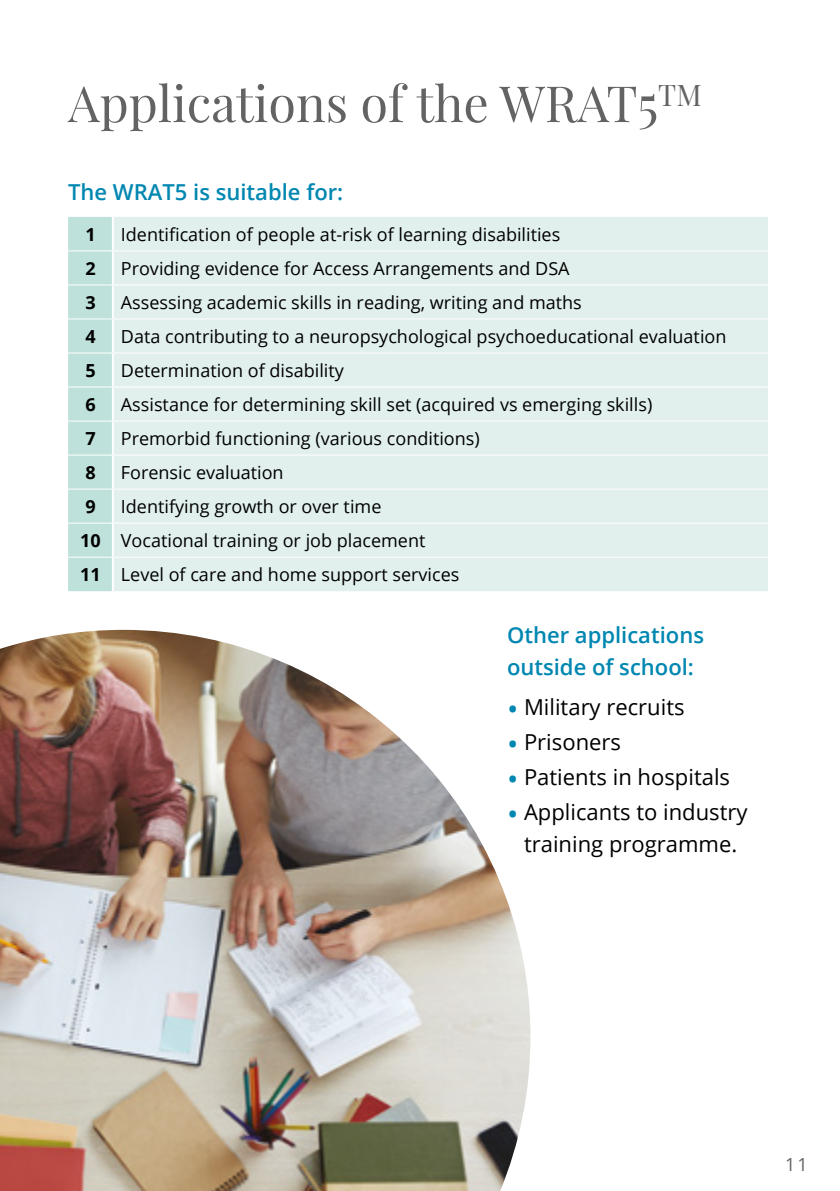
<style>
.page{position:relative;width:840px;height:1191px;background:#fff}
.page>*{position:absolute;margin:0;border:0;box-sizing:border-box;transform-origin:0 0}
.t1{font:50px "Playfair Display";color:#646363}
.t2{font:22px/32px "Open Sans";color:#000;text-align:center}
.t3{font:600 22px/32px "Open Sans";color:#0087b1}
.t4{font:18px/34px "Open Sans";color:#000}
.t5{font:700 18px "Open Sans";color:#000}
.t6{font:18px "Open Sans";color:#646363}
.s1{font-weight:700}
.s2{font-size:30px;color:#0087b1}
</style>
<div class="page">
<img style="left:0;top:630px;width:530px;height:561px">
<div style="left:68px;top:217px;width:44px;height:374px;background:#bfe1db"></div>
<div style="left:114px;top:217px;width:653px;height:374px;background:#e1f0ed"></div>
<hr style="left:68px;top:250px;width:45px;height:1px;background:#fff">
<hr style="left:113px;top:250px;width:654px;height:1px;background:#fff">
<hr style="left:68px;top:284px;width:45px;height:1px;background:#fff">
<hr style="left:113px;top:284px;width:654px;height:1px;background:#fff">
<hr style="left:68px;top:318px;width:45px;height:1px;background:#fff">
<hr style="left:113px;top:318px;width:654px;height:1px;background:#fff">
<hr style="left:68px;top:352px;width:45px;height:1px;background:#fff">
<hr style="left:113px;top:352px;width:654px;height:1px;background:#fff">
<hr style="left:68px;top:386px;width:45px;height:1px;background:#fff">
<hr style="left:113px;top:386px;width:654px;height:1px;background:#fff">
<hr style="left:68px;top:420px;width:45px;height:1px;background:#fff">
<hr style="left:113px;top:420px;width:654px;height:1px;background:#fff">
<hr style="left:68px;top:454px;width:45px;height:1px;background:#fff">
<hr style="left:113px;top:454px;width:654px;height:1px;background:#fff">
<hr style="left:68px;top:488px;width:45px;height:1px;background:#fff">
<hr style="left:113px;top:488px;width:654px;height:1px;background:#fff">
<hr style="left:68px;top:522px;width:45px;height:1px;background:#fff">
<hr style="left:113px;top:522px;width:654px;height:1px;background:#fff">
<hr style="left:68px;top:556px;width:45px;height:1px;background:#fff">
<hr style="left:113px;top:556px;width:654px;height:1px;background:#fff">
<h1 class="t1" style="left:68px;top:72px;width:634px">Applications of the WRAT5<sup>TM</sup></h1>
<p class="t3" style="left:68px;top:176px;width:276px">The WRAT5 is suitable for:</p>
<p class="t5" style="left:85px;top:221px;width:12px">1</p>
<p class="t4" style="left:121px;top:217px;width:440px">Identification of people at-risk of learning disabilities</p>
<p class="t5" style="left:85px;top:255px;width:12px">2</p>
<p class="t4" style="left:121px;top:251px;width:450px">Providing evidence for Access Arrangements and DSA</p>
<p class="t5" style="left:85px;top:290px;width:12px">3</p>
<p class="t4" style="left:121px;top:285px;width:462px">Assessing academic skills in reading, writing and maths</p>
<p class="t5" style="left:85px;top:324px;width:12px">4</p>
<p class="t4" style="left:121px;top:319px;width:606px">Data contributing to a neuropsychological psychoeducational evaluation</p>
<p class="t5" style="left:85px;top:358px;width:12px">5</p>
<p class="t4" style="left:121px;top:353px;width:224px">Determination of disability</p>
<p class="t5" style="left:85px;top:392px;width:12px">6</p>
<p class="t4" style="left:121px;top:387px;width:532px">Assistance for determining skill set (acquired vs emerging skills)</p>
<p class="t5" style="left:85px;top:426px;width:12px">7</p>
<p class="t4" style="left:121px;top:421px;width:360px">Premorbid functioning (various conditions)</p>
<p class="t5" style="left:85px;top:460px;width:12px">8</p>
<p class="t4" style="left:121px;top:455px;width:164px">Forensic evaluation</p>
<p class="t5" style="left:85px;top:494px;width:12px">9</p>
<p class="t4" style="left:80px;top:489px;width:380px;text-indent:41px">Identifying growth or over time<br><span class="s1">10</span> Vocational training or job placement<br><span class="s1">11</span> Level of care and home support services</p>
<p class="t3" style="left:506px;top:618px;width:198px">Other applications outside of school:</p>
<p class="t2" style="left:506px;top:690px;width:179px"><span class="s2">•</span> Military recruits</p>
<p class="t2" style="left:506px;top:725px;width:115px"><span class="s2">•</span> Prisoners</p>
<p class="t2" style="left:506px;top:760px;width:224px"><span class="s2">•</span> Patients in hospitals</p>
<p class="t2" style="left:506px;top:795px;width:242px"><span class="s2">•</span> Applicants to industry training programme.</p>
<p class="t6" style="left:784px;top:1151px;width:24px">11</p>
</div>
